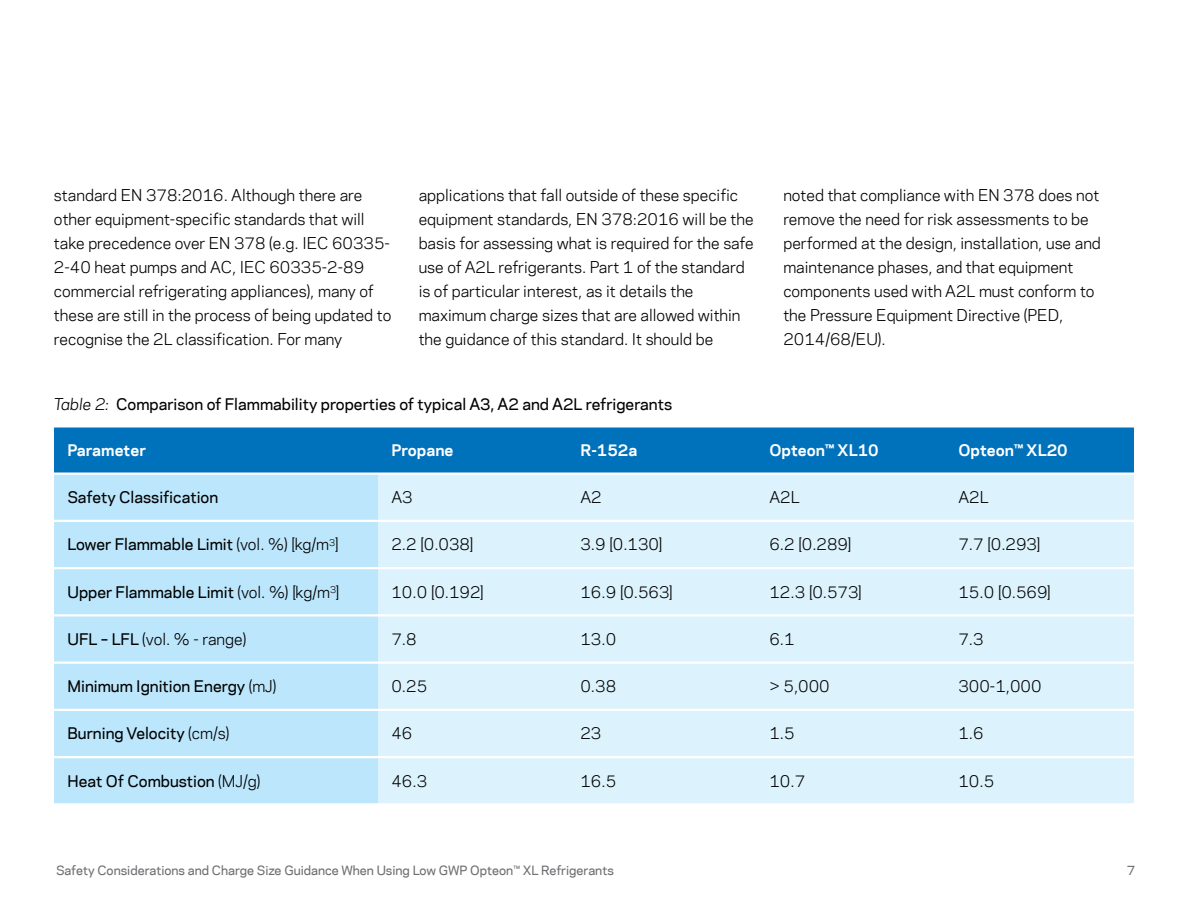
<style>
.page{position:relative;width:1188px;height:918px;background:#fff}
.page>*{position:absolute;margin:0;border:0;box-sizing:border-box;transform-origin:0 0}
.t1{font:15px/24px "Chemours Sans";color:#000}
.t2{font:500 15px "Chemours Sans";color:#000}
.t3{font:700 15px "Chemours Sans";color:#fff}
.t4{font:500 12px "Chemours Sans";color:#6d6e71}
.s1{font-weight:400;font-style:italic}
.s2{font-weight:400}
.s3{font-weight:500}
</style>
<div class="page">
<div style="left:54px;top:428px;width:1080px;height:44px;background:#0072bc"></div>
<div style="left:54px;top:475px;width:324px;height:328px;background:#bce6fb"></div>
<div style="left:378px;top:475px;width:756px;height:328px;background:#dcf2fd"></div>
<hr style="left:54px;top:520px;width:324px;height:2px;background:#fff">
<hr style="left:378px;top:520px;width:189px;height:2px;background:#fff">
<hr style="left:567px;top:520px;width:189px;height:2px;background:#fff">
<hr style="left:756px;top:520px;width:189px;height:2px;background:#fff">
<hr style="left:945px;top:520px;width:189px;height:2px;background:#fff">
<hr style="left:54px;top:567px;width:324px;height:2px;background:#fff">
<hr style="left:378px;top:567px;width:189px;height:2px;background:#fff">
<hr style="left:567px;top:567px;width:189px;height:2px;background:#fff">
<hr style="left:756px;top:567px;width:189px;height:2px;background:#fff">
<hr style="left:945px;top:567px;width:189px;height:2px;background:#fff">
<hr style="left:54px;top:614px;width:324px;height:2px;background:#fff">
<hr style="left:378px;top:614px;width:189px;height:2px;background:#fff">
<hr style="left:567px;top:614px;width:189px;height:2px;background:#fff">
<hr style="left:756px;top:614px;width:189px;height:2px;background:#fff">
<hr style="left:945px;top:614px;width:189px;height:2px;background:#fff">
<hr style="left:54px;top:662px;width:324px;height:2px;background:#fff">
<hr style="left:378px;top:662px;width:189px;height:2px;background:#fff">
<hr style="left:567px;top:662px;width:189px;height:2px;background:#fff">
<hr style="left:756px;top:662px;width:189px;height:2px;background:#fff">
<hr style="left:945px;top:662px;width:189px;height:2px;background:#fff">
<hr style="left:54px;top:709px;width:324px;height:2px;background:#fff">
<hr style="left:378px;top:709px;width:189px;height:2px;background:#fff">
<hr style="left:567px;top:709px;width:189px;height:2px;background:#fff">
<hr style="left:756px;top:709px;width:189px;height:2px;background:#fff">
<hr style="left:945px;top:709px;width:189px;height:2px;background:#fff">
<hr style="left:54px;top:756px;width:324px;height:2px;background:#fff">
<hr style="left:378px;top:756px;width:189px;height:2px;background:#fff">
<hr style="left:567px;top:756px;width:189px;height:2px;background:#fff">
<hr style="left:756px;top:756px;width:189px;height:2px;background:#fff">
<hr style="left:945px;top:756px;width:189px;height:2px;background:#fff">
<p class="t1" style="left:54px;top:182px;width:339px">standard EN 378:2016. Although there are other equipment-specific standards that will take precedence over EN 378 (e.g. IEC 60335- 2-40 heat pumps and AC, IEC 60335-2-89 commercial refrigerating appliances), many of these are still in the process of being updated to recognise the 2L classification. For many</p>
<p class="t1" style="left:419px;top:182px;width:337px">applications that fall outside of these specific equipment standards, EN 378:2016 will be the basis for assessing what is required for the safe use of A2L refrigerants. Part 1 of the standard is of particular interest, as it details the maximum charge sizes that are allowed within the guidance of this standard. It should be</p>
<p class="t1" style="left:783px;top:182px;width:319px">noted that compliance with EN 378 does not remove the need for risk assessments to be performed at the design, installation, use and maintenance phases, and that equipment components used with A2L must conform to the Pressure Equipment Directive (PED, 2014/68/EU).</p>
<p class="t2" style="left:54px;top:393px;width:620px"><span class="s1">Table 2:</span> Comparison of Flammability properties of typical A3, A2 and A2L refrigerants</p>
<p class="t3" style="left:68px;top:439px;width:80px">Parameter</p>
<p class="t3" style="left:392px;top:439px;width:64px">Propane</p>
<p class="t3" style="left:580px;top:439px;width:58px">R-152a</p>
<p class="t3" style="left:770px;top:439px;width:111px">Opteon™ XL10</p>
<p class="t3" style="left:958px;top:439px;width:111px">Opteon™ XL20</p>
<p class="t2" style="left:68px;top:486px;width:152px">Safety Classification</p>
<p class="t1" style="left:392px;top:485px;width:23px">A3</p>
<p class="t1" style="left:580px;top:485px;width:23px">A2</p>
<p class="t1" style="left:770px;top:485px;width:32px">A2L</p>
<p class="t1" style="left:958px;top:485px;width:32px">A2L</p>
<p class="t2" style="left:68px;top:533px;width:273px">Lower Flammable Limit <span class="s2">(vol. %) [kg/m</span><sup>3</sup><span class="s2">]</span></p>
<p class="t1" style="left:391px;top:532px;width:84px">2.2 [0.038]</p>
<p class="t1" style="left:580px;top:532px;width:84px">3.9 [0.130]</p>
<p class="t1" style="left:769px;top:532px;width:84px">6.2 [0.289]</p>
<p class="t1" style="left:958px;top:532px;width:84px">7.7 [0.293]</p>
<p class="t2" style="left:67px;top:581px;width:274px">Upper Flammable Limit <span class="s2">(vol. %) [kg/m</span><sup>3</sup><span class="s2">]</span></p>
<p class="t1" style="left:391px;top:579px;width:94px">10.0 [0.192]</p>
<p class="t1" style="left:580px;top:579px;width:94px">16.9 [0.563]</p>
<p class="t1" style="left:769px;top:579px;width:94px">12.3 [0.573]</p>
<p class="t1" style="left:958px;top:579px;width:94px">15.0 [0.569]</p>
<p class="t1" style="left:67px;top:626px;width:180px"><span class="s3">UFL – LFL</span> (vol. % - range)</p>
<p class="t1" style="left:391px;top:626px;width:27px">7.8</p>
<p class="t1" style="left:580px;top:626px;width:37px">13.0</p>
<p class="t1" style="left:769px;top:626px;width:27px">6.1</p>
<p class="t1" style="left:958px;top:626px;width:27px">7.3</p>
<p class="t2" style="left:67px;top:675px;width:211px">Minimum Ignition Energy <span class="s2">(mJ)</span></p>
<p class="t1" style="left:391px;top:674px;width:37px">0.25</p>
<p class="t1" style="left:580px;top:674px;width:37px">0.38</p>
<p class="t1" style="left:769px;top:674px;width:62px">&gt; 5,000</p>
<p class="t1" style="left:958px;top:674px;width:85px">300-1,000</p>
<p class="t2" style="left:67px;top:722px;width:163px">Burning Velocity <span class="s2">(cm/s)</span></p>
<p class="t1" style="left:391px;top:721px;width:22px">46</p>
<p class="t1" style="left:580px;top:721px;width:22px">23</p>
<p class="t1" style="left:769px;top:721px;width:27px">1.5</p>
<p class="t1" style="left:958px;top:721px;width:27px">1.6</p>
<p class="t2" style="left:67px;top:770px;width:195px">Heat Of Combustion <span class="s2">(MJ/g)</span></p>
<p class="t1" style="left:391px;top:768px;width:37px">46.3</p>
<p class="t1" style="left:580px;top:768px;width:37px">16.5</p>
<p class="t1" style="left:769px;top:768px;width:37px">10.7</p>
<p class="t1" style="left:958px;top:768px;width:37px">10.5</p>
<p class="t4" style="left:56px;top:861px;width:559px">Safety Considerations and Charge Size Guidance When Using Low GWP Opteon™ XL Refrigerants</p>
<p class="t4" style="left:1127px;top:861px;width:10px">7</p>
</div>
